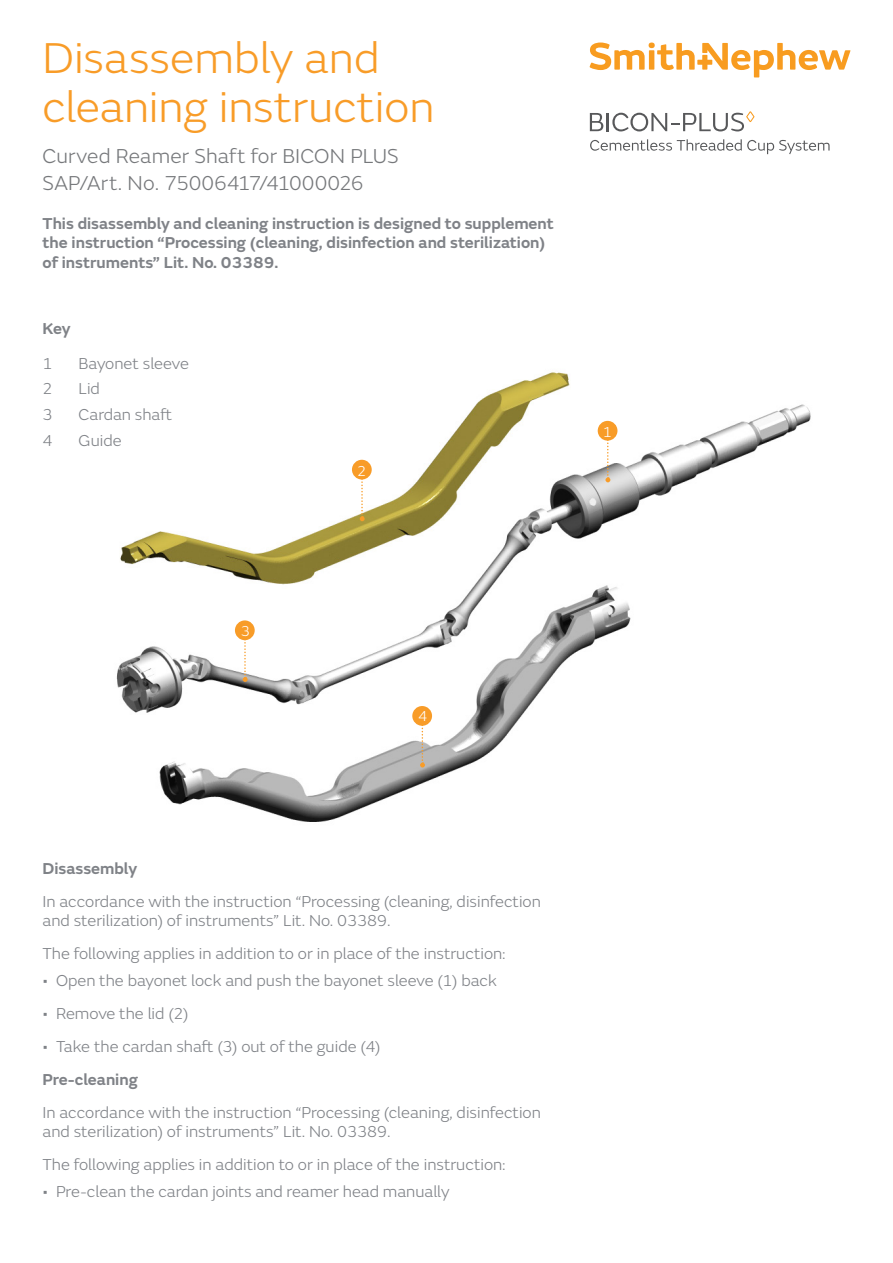
<style>
.page{position:relative;width:893px;height:1263px;background:#fff}
.page>*{position:absolute;margin:0;border:0;box-sizing:border-box;transform-origin:0 0}
.Lauftext{font:300 45px/49.5px "SN Emeric";color:#f89c28}
.Lauftext-2{font:300 21px "SN Emeric";color:#76787b}
.Body_text{font:300 16.5px/19.5px "SN Emeric";color:#7f8287}
.Body_text-2{font:600 16.5px/19.5px "SN Emeric";color:#7f8287}
.t1{font:300 15px "SN Emeric";color:#fff}
</style>
<div class="page">
<img style="left:116px;top:372px;width:695px;height:450px">
<div style="left:598px;top:421px;width:19px;height:20px;background:#f89c28;border-radius:50%"></div>
<svg style="left:605px;top:440px;width:5px;height:42px"></svg>
<div style="left:352px;top:460px;width:20px;height:19px;background:#f89c28;border-radius:50%"></div>
<svg style="left:360px;top:479px;width:5px;height:42px"></svg>
<div style="left:235px;top:620px;width:20px;height:20px;background:#f89c28;border-radius:50%"></div>
<svg style="left:243px;top:639px;width:5px;height:43px"></svg>
<div style="left:412px;top:706px;width:20px;height:20px;background:#f89c28;border-radius:50%"></div>
<svg style="left:420px;top:725px;width:5px;height:42px"></svg>
<svg style="left:590px;top:111px;width:164px;height:20px"></svg>
<svg style="left:590px;top:139px;width:240px;height:15px"></svg>
<svg style="left:589px;top:43px;width:261px;height:34px"></svg>
<p class="Lauftext" style="left:43px;top:33px;width:393px">Disassembly and cleaning instruction</p>
<p class="Lauftext-2" style="left:43px;top:143px;width:358px">Curved Reamer Shaft for BICON PLUS</p>
<p class="Lauftext-2" style="left:43px;top:170px;width:323px">SAP/Art. No. 75006417/41000026</p>
<p class="Body_text-2" style="left:43px;top:214px;width:513px">This disassembly and cleaning instruction is designed to supplement the instruction “Processing (cleaning, disinfection and sterilization) of instruments” Lit. No. 03389.</p>
<p class="Body_text-2" style="left:43px;top:319px;width:29px">Key</p>
<p class="Body_text" style="left:43px;top:354px;width:11px">1</p>
<p class="Body_text" style="left:79px;top:354px;width:112px">Bayonet sleeve</p>
<p class="Body_text" style="left:43px;top:379px;width:11px">2</p>
<p class="Body_text" style="left:79px;top:379px;width:23px">Lid</p>
<p class="Body_text" style="left:43px;top:405px;width:11px">3</p>
<p class="Body_text" style="left:79px;top:405px;width:95px">Cardan shaft</p>
<p class="Body_text" style="left:43px;top:431px;width:11px">4</p>
<p class="Body_text" style="left:79px;top:431px;width:45px">Guide</p>
<p class="t1" style="left:357px;top:462px;width:11px">2</p>
<p class="t1" style="left:603px;top:423px;width:11px">1</p>
<p class="t1" style="left:241px;top:622px;width:11px">3</p>
<p class="t1" style="left:418px;top:707px;width:11px">4</p>
<p class="Body_text-2" style="left:43px;top:859px;width:96px">Disassembly</p>
<p class="Body_text" style="left:43px;top:892px;width:500px">In accordance with the instruction “Processing (cleaning, disinfection and sterilization) of instruments” Lit. No. 03389.</p>
<p class="Body_text" style="left:43px;top:944px;width:465px">The following applies in addition to or in place of the instruction:</p>
<p class="Body_text" style="left:43px;top:970px;width:456px">• Open the bayonet lock and push the bayonet sleeve (1) back</p>
<p class="Body_text" style="left:43px;top:1003px;width:147px">• Remove the lid (2)</p>
<p class="Body_text" style="left:43px;top:1036px;width:340px">• Take the cardan shaft (3) out of the guide (4)</p>
<p class="Body_text-2" style="left:43px;top:1069px;width:97px">Pre-cleaning</p>
<p class="Body_text" style="left:43px;top:1102px;width:500px">In accordance with the instruction “Processing (cleaning, disinfection and sterilization) of instruments” Lit. No. 03389.</p>
<p class="Body_text" style="left:43px;top:1155px;width:465px">The following applies in addition to or in place of the instruction:</p>
<p class="Body_text" style="left:43px;top:1181px;width:409px">• Pre-clean the cardan joints and reamer head manually</p>
</div>
